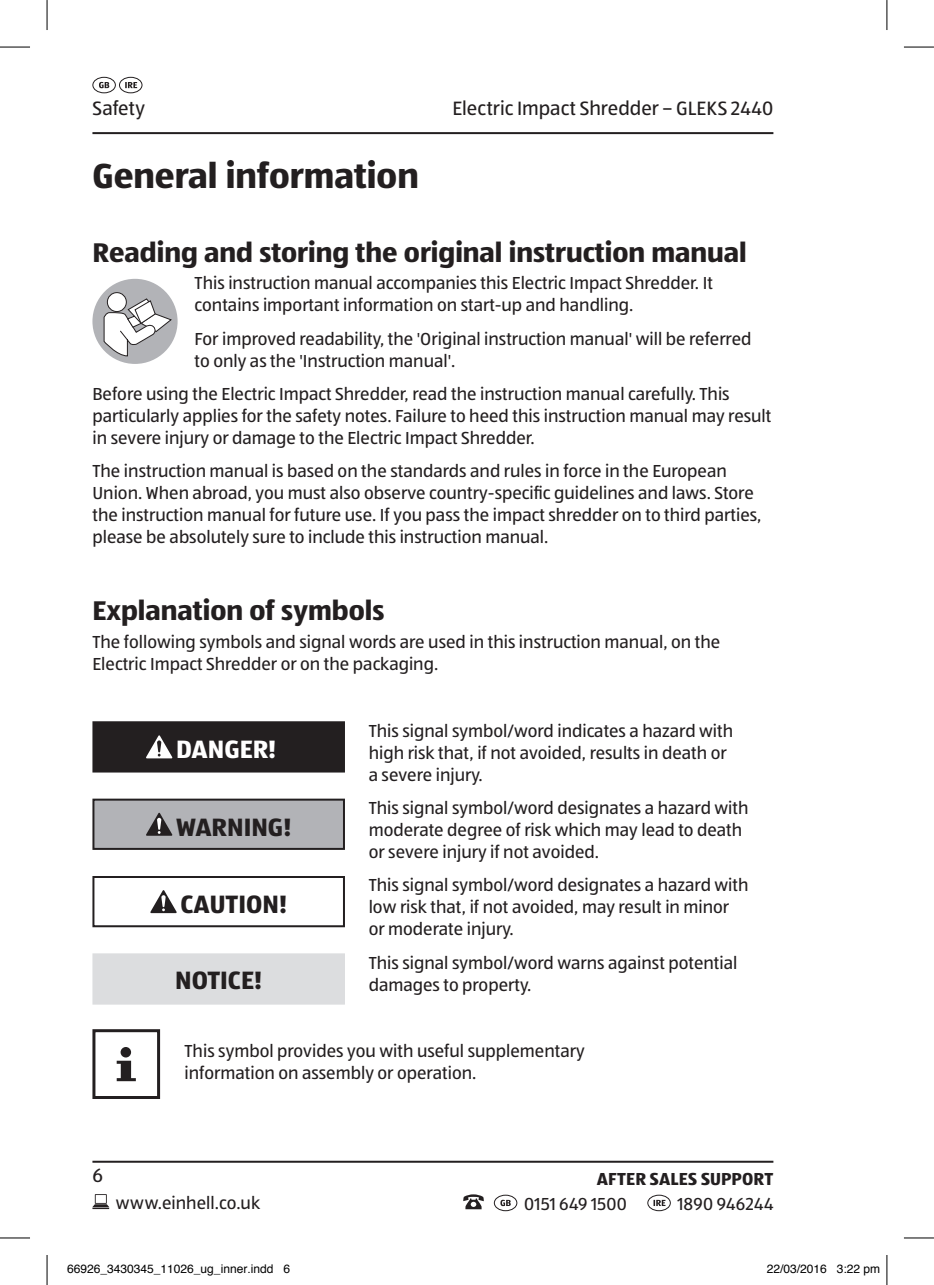
<style>
.page{position:relative;width:934px;height:1285px;background:#fff}
.page>*{position:absolute;margin:0;border:0;box-sizing:border-box;transform-origin:0 0}
.t1{font:700 36px "ALDISUEDOT";color:#231f20}
.t2{font:700 28px "ALDISUEDOT";color:#231f20}
.t3{font:700 26px "ALDISUEDOT";color:#231f20}
.t4{font:700 26px "ALDISUEDOT";color:#fff}
.t5{font:20px "ALDISUEDOT";color:#231f20}
.t6{font:18px/22px "ALDISUEDOT";color:#231f20}
.t7{font:700 18px "ALDISUEDOT";letter-spacing:.01em;color:#231f20}
.t8{font:12px "Helvetica";color:#000}
</style>
<div class="page">
<hr style="left:92px;top:1160px;width:681px;height:2px;background:#231f20">
<hr style="left:92px;top:132px;width:681px;height:2px;background:#231f20">
<svg style="left:463px;top:1194px;width:20px;height:15px"></svg>
<div style="left:493px;top:1194px;width:24px;height:17px;border:1px solid #231f20;border-radius:50%"></div>
<svg style="left:500px;top:1199px;width:10px;height:7px"></svg>
<div style="left:647px;top:1194px;width:23px;height:17px;border:1px solid #231f20;border-radius:50%"></div>
<svg style="left:653px;top:1200px;width:12px;height:6px"></svg>
<div style="left:92px;top:77px;width:24px;height:16px;border:1px solid #231f20;border-radius:50%"></div>
<svg style="left:99px;top:82px;width:10px;height:6px"></svg>
<div style="left:119px;top:77px;width:23px;height:16px;border:1px solid #231f20;border-radius:50%"></div>
<svg style="left:125px;top:82px;width:12px;height:6px"></svg>
<svg style="left:92px;top:1194px;width:17px;height:15px"></svg>
<div style="left:93px;top:722px;width:251px;height:49px;background:#231f20"></div>
<div style="left:92px;top:721px;width:253px;height:51px;border:2px solid #231f20"></div>
<svg style="left:146px;top:735px;width:26px;height:23px"></svg>
<div style="left:93px;top:799px;width:251px;height:50px;background:#b2b3b7"></div>
<div style="left:92px;top:798px;width:253px;height:52px;border:2px solid #231f20"></div>
<svg style="left:146px;top:812px;width:26px;height:24px"></svg>
<div style="left:92px;top:876px;width:253px;height:51px;border:2px solid #231f20"></div>
<svg style="left:150px;top:890px;width:27px;height:23px"></svg>
<div style="left:92px;top:953px;width:253px;height:51px;background:#dcdddf;border:2px solid #dcdddf"></div>
<div style="left:92px;top:1029px;width:68px;height:70px;border:3px solid #231f20"></div>
<div style="left:120px;top:1047px;width:11px;height:10px;background:#231f20;border-radius:50%"></div>
<svg style="left:117px;top:1060px;width:19px;height:21px"></svg>
<div style="left:92px;top:279px;width:85px;height:85px;background:#b2b3b7;border-radius:50%"></div>
<svg style="left:107px;top:293px;width:19px;height:18px"></svg>
<div style="left:107px;top:292px;width:20px;height:20px;border:1px solid #231f20;border-radius:50%"></div>
<svg style="left:103px;top:298px;width:70px;height:59px"></svg>
<hr style="left:0;top:47px;width:30px;height:1px;background:#000">
<hr style="left:903px;top:47px;width:30px;height:1px;background:#000">
<hr style="left:0;top:1237px;width:30px;height:1px;background:#000">
<hr style="left:903px;top:1237px;width:30px;height:1px;background:#000">
<hr style="left:47px;top:0;width:1px;height:30px;background:#000">
<hr style="left:47px;top:1255px;width:1px;height:30px;background:#000">
<hr style="left:886px;top:0;width:1px;height:30px;background:#000">
<hr style="left:886px;top:1255px;width:1px;height:30px;background:#000">
<p class="t5" style="left:92px;top:96px;width:54px">Safety</p>
<p class="t5" style="left:452px;top:96px;width:322px">Electric Impact Shredder – GLEKS 2440</p>
<h1 class="t1" style="left:92px;top:152px;width:328px">General information</h1>
<h2 class="t2" style="left:92px;top:233px;width:655px">Reading and storing the original instruction manual</h2>
<p class="t6" style="left:194px;top:272px;width:519px">This instruction manual accompanies this Electric Impact Shredder. It contains important information on start-up and handling.</p>
<p class="t6" style="left:194px;top:327px;width:558px">For improved readability, the 'Original instruction manual' will be referred to only as the 'Instruction manual'.</p>
<p class="t6" style="left:92px;top:382px;width:680px">Before using the Electric Impact Shredder, read the instruction manual carefully. This particularly applies for the safety notes. Failure to heed this instruction manual may result in severe injury or damage to the Electric Impact Shredder.</p>
<p class="t6" style="left:92px;top:460px;width:670px">The instruction manual is based on the standards and rules in force in the European Union. When abroad, you must also observe country-specific guidelines and laws. Store the instruction manual for future use. If you pass the impact shredder on to third parties, please be absolutely sure to include this instruction manual.</p>
<h2 class="t2" style="left:92px;top:592px;width:293px">Explanation of symbols</h2>
<p class="t6" style="left:92px;top:630px;width:629px">The following symbols and signal words are used in this instruction manual, on the<br>Electric Impact Shredder or on the packaging.</p>
<h3 class="t4" style="left:176px;top:732px;width:102px">DANGER!</h3>
<h3 class="t3" style="left:176px;top:809px;width:117px">WARNING!</h3>
<h3 class="t3" style="left:180px;top:886px;width:108px">CAUTION!</h3>
<h3 class="t3" style="left:175px;top:962px;width:88px">NOTICE!</h3>
<p class="t6" style="left:368px;top:719px;width:366px">This signal symbol/word indicates a hazard with high risk that, if not avoided, results in death or a severe injury.</p>
<p class="t6" style="left:368px;top:796px;width:381px">This signal symbol/word designates a hazard with moderate degree of risk which may lead to death or severe injury if not avoided.</p>
<p class="t6" style="left:368px;top:873px;width:381px">This signal symbol/word designates a hazard with low risk that, if not avoided, may result in minor or moderate injury.</p>
<p class="t6" style="left:368px;top:951px;width:370px">This signal symbol/word warns against potential damages to property.</p>
<p class="t6" style="left:184px;top:1039px;width:401px">This symbol provides you with useful supplementary information on assembly or operation.</p>
<p class="t5" style="left:92px;top:1162px;width:12px">6</p>
<p class="t7" style="left:596px;top:1166px;width:178px">AFTER SALES SUPPORT</p>
<p class="t6" style="left:116px;top:1191px;width:145px">www.einhell.co.uk</p>
<p class="t6" style="left:524px;top:1192px;width:104px">0151 649 1500</p>
<p class="t6" style="left:677px;top:1192px;width:97px">1890 946244</p>
<p class="t8" style="left:67px;top:1259px;width:224px">66926_3430345_11026_ug_inner.indd 6</p>
<p class="t8" style="left:766px;top:1259px;width:115px">22/03/2016 3:22 pm</p>
</div>
